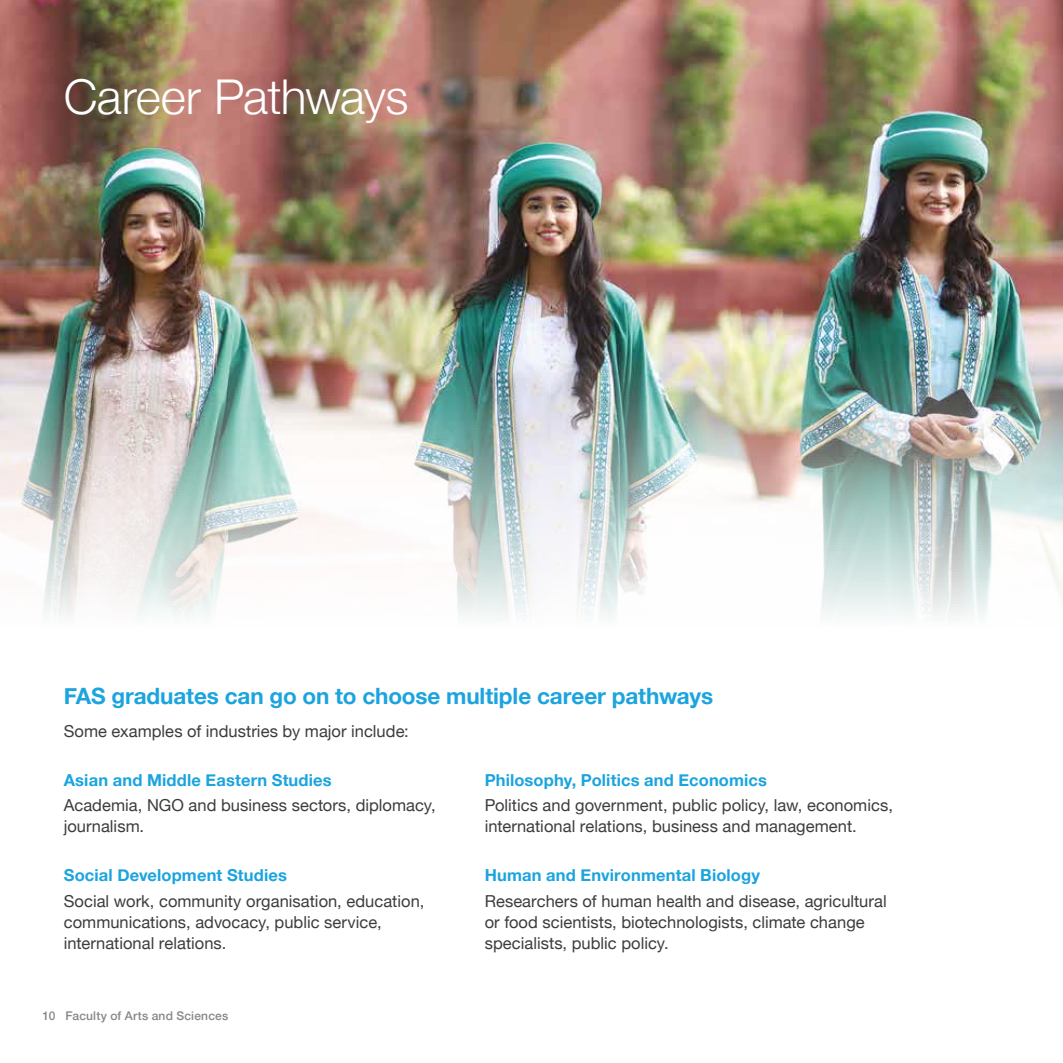
<style>
.page{position:relative;width:1063px;height:1063px;background:#fff}
.page>*{position:absolute;margin:0;border:0;box-sizing:border-box;transform-origin:0 0}
.t1{font:300 48px "Helvetica Neue";letter-spacing:-.015em;color:#fff}
.t2{font:700 22.5px "Helvetica Neue";letter-spacing:-.005em;color:#1ba4de}
.t3{font:16.5px/21px "Helvetica Neue";letter-spacing:.005em;color:#3c3c3b}
.t4{font:700 16.5px "Helvetica Neue";letter-spacing:.01em;color:#1ba4de}
.t5{font:500 12px "Helvetica Neue";letter-spacing:.015em;color:#878787}
</style>
<div class="page">
<img style="left:0;top:0;width:1063px;height:616px">
<h1 class="t1" style="left:64px;top:58px;width:346px">Career Pathways</h1>
<h2 class="t2" style="left:64px;top:679px;width:651px">FAS graduates can go on to choose multiple career pathways</h2>
<p class="t3" style="left:64px;top:721px;width:347px">Some examples of industries by major include:</p>
<p class="t4" style="left:64px;top:767px;width:269px">Asian and Middle Eastern Studies</p>
<p class="t3" style="left:64px;top:796px;width:373px">Academia, NGO and business sectors, diplomacy, journalism.</p>
<p class="t4" style="left:64px;top:863px;width:225px">Social Development Studies</p>
<p class="t3" style="left:64px;top:891px;width:362px">Social work, community organisation, education, communications, advocacy, public service, international relations.</p>
<p class="t4" style="left:485px;top:767px;width:284px">Philosophy, Politics and Economics</p>
<p class="t3" style="left:485px;top:796px;width:410px">Politics and government, public policy, law, economics, international relations, business and management.</p>
<p class="t4" style="left:485px;top:863px;width:277px">Human and Environmental Biology</p>
<p class="t3" style="left:485px;top:891px;width:404px">Researchers of human health and disease, agricultural or food scientists, biotechnologists, climate change specialists, public policy.</p>
<p class="t5" style="left:43px;top:1007px;width:187px">10 Faculty of Arts and Sciences</p>
</div>
